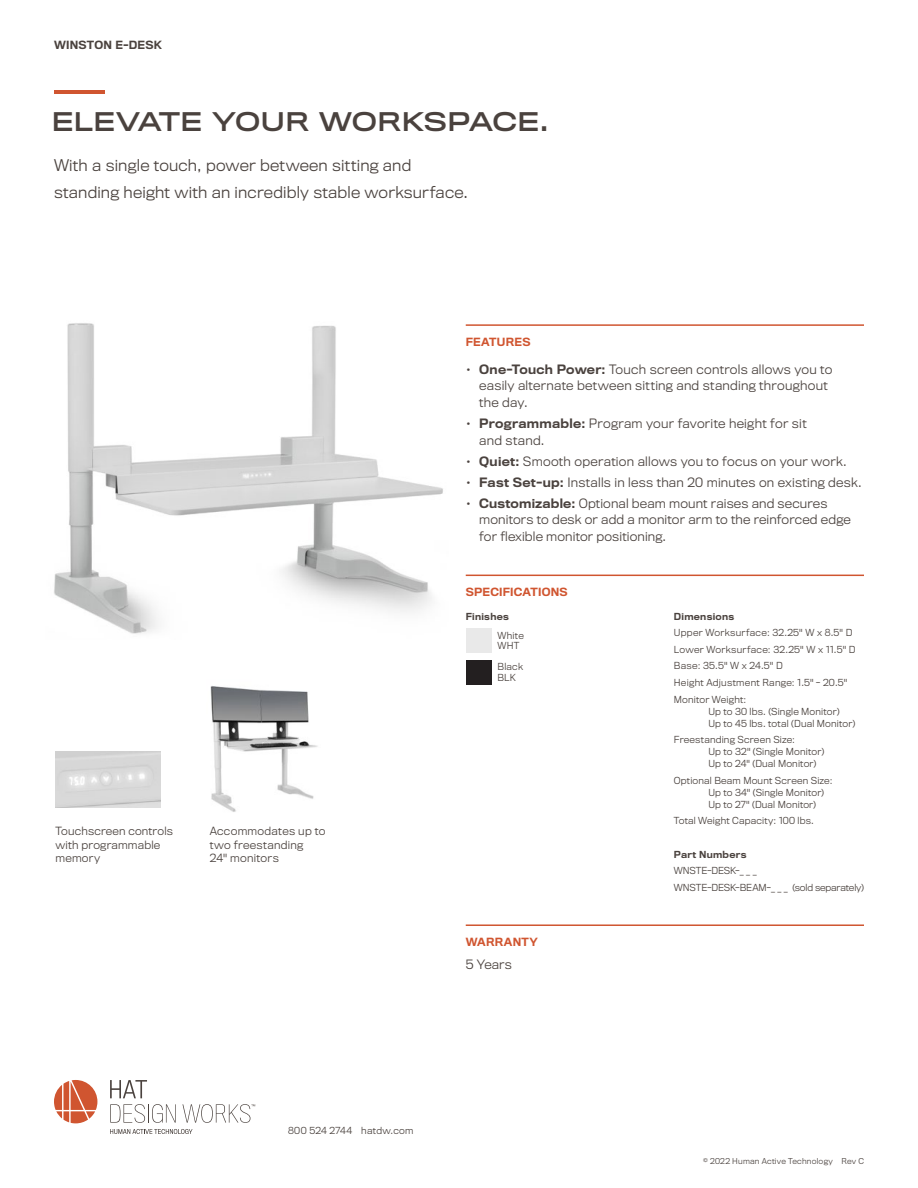
<style>
.page{position:relative;width:918px;height:1188px;background:#fff}
.page>*{position:absolute;margin:0;border:0;box-sizing:border-box;transform-origin:0 0}
.Intro_Header{font:24px "Titling Gothic FB Wide Standard";letter-spacing:-.005em;color:#4a423e}
.Description_-_Main{font:300 15px/27px "Titling Gothic FB";letter-spacing:.015em;color:#4a423e}
.Body_-_Features{font:300 12px/16.5px "Titling Gothic FB";letter-spacing:.02em;color:#4a423e}
.Body_-_Warranty{font:300 12px "Titling Gothic FB";letter-spacing:.015em;color:#4a423e}
.t1{font:300 10.5px/13.5px "Titling Gothic FB";letter-spacing:.02em;color:#4a423e}
.Subhead{font:500 10.5px "Titling Gothic FB";letter-spacing:.02em;color:#d05530}
.Product_Name_-_Small{font:500 10.5px "Titling Gothic FB";letter-spacing:.025em;color:#4a423e}
.Body_-_Specification{font:300 9px/12px "Titling Gothic FB";letter-spacing:.02em;color:#4a423e}
.Body_-_Specification-2{font:300 9px "Titling Gothic FB";letter-spacing:-.015em;color:#4a423e}
.Body_-_Specification-3{font:500 9px "Titling Gothic FB";letter-spacing:.035em;color:#4a423e}
.Contact_Info{font:300 9px "Titling Gothic FB";letter-spacing:.035em;color:#4a423e}
.Body_-_Specification-4{font:300 9px "Titling Gothic FB";letter-spacing:-.01em;color:#4a423e}
.Finishes{font:300 9px "Titling Gothic FB";letter-spacing:.035em;color:#4a423e}
.Swatches{font:300 9px "Titling Gothic FB";letter-spacing:.03em;color:#4a423e}
.Copyright{font:300 7.5px "Titling Gothic FB";letter-spacing:.03em;color:#4a423e}
.s1{font-weight:500}
</style>
<div class="page">
<hr style="left:466px;top:324px;width:398px;height:2px;background:#d05530">
<hr style="left:466px;top:575px;width:398px;height:1px;background:#d05530">
<div style="left:466px;top:628px;width:25px;height:25px;background:#e9e9e9"></div>
<div style="left:466px;top:660px;width:25px;height:25px;background:#231f20"></div>
<hr style="left:466px;top:924px;width:398px;height:2px;background:#d05530">
<img style="left:54px;top:323px;width:389px;height:311px">
<img style="left:56px;top:752px;width:105px;height:56px">
<img style="left:210px;top:686px;width:108px;height:126px">
<svg style="left:54px;top:1080px;width:43px;height:43px"></svg>
<svg style="left:110px;top:1104px;width:66px;height:19px"></svg>
<svg style="left:110px;top:1080px;width:37px;height:18px"></svg>
<svg style="left:182px;top:1104px;width:73px;height:19px"></svg>
<svg style="left:110px;top:1129px;width:83px;height:5px"></svg>
<hr style="left:54px;top:91px;width:51px;height:3px;background:#d05530">
<p class="Product_Name_-_Small" style="left:54px;top:38px;width:109px">WINSTON E-DESK</p>
<p class="Intro_Header" style="left:51px;top:107px;width:499px">ELEVATE YOUR WORKSPACE.</p>
<p class="Description_-_Main" style="left:54px;top:152px;width:416px">With a single touch, power between sitting and standing height with an incredibly stable worksurface.</p>
<p class="t1" style="left:56px;top:824px;width:119px">Touchscreen controls with programmable memory</p>
<p class="t1" style="left:210px;top:824px;width:117px">Accommodates up to two freestanding<br>24" monitors</p>
<p class="Subhead" style="left:466px;top:336px;width:66px">FEATURES</p>
<p class="Body_-_Features" style="left:479px;top:361px;width:355px;text-indent:-14px"><span class="s1">• One-Touch Power:</span> Touch screen controls allows you to easily alternate between sitting and standing throughout the day.</p>
<p class="Body_-_Features" style="left:479px;top:415px;width:329px;text-indent:-14px"><span class="s1">• Programmable:</span> Program your favorite height for sit and stand.</p>
<p class="Body_-_Features" style="left:466px;top:453px;width:383px"><span class="s1">• Quiet:</span> Smooth operation allows you to focus on your work.</p>
<p class="Body_-_Features" style="left:466px;top:474px;width:398px"><span class="s1">• Fast Set-up:</span> Installs in less than 20 minutes on existing desk.</p>
<p class="Body_-_Features" style="left:479px;top:495px;width:373px;text-indent:-14px"><span class="s1">• Customizable:</span> Optional beam mount raises and secures monitors to desk or add a monitor arm to the reinforced edge for flexible monitor positioning.</p>
<p class="Subhead" style="left:466px;top:586px;width:104px">SPECIFICATIONS</p>
<p class="Body_-_Specification-3" style="left:466px;top:611px;width:45px">Finishes</p>
<p class="Finishes" style="left:497px;top:630px;width:28px">White</p>
<p class="Finishes" style="left:497px;top:641px;width:24px">WHT</p>
<p class="Swatches" style="left:497px;top:662px;width:27px">Black</p>
<p class="Swatches" style="left:497px;top:672px;width:20px">BLK</p>
<p class="Subhead" style="left:466px;top:936px;width:74px">WARRANTY</p>
<p class="Body_-_Warranty" style="left:466px;top:958px;width:48px">5 Years</p>
<p class="Body_-_Specification-3" style="left:674px;top:611px;width:62px">Dimensions</p>
<p class="Body_-_Specification" style="left:674px;top:627px;width:180px">Upper Worksurface: 32.25" W x 8.5" D</p>
<p class="Body_-_Specification" style="left:674px;top:643px;width:183px">Lower Worksurface: 32.25" W x 11.5" D</p>
<p class="Body_-_Specification" style="left:674px;top:660px;width:110px">Base: 35.5" W x 24.5" D</p>
<p class="Body_-_Specification" style="left:674px;top:677px;width:175px">Height Adjustment Range: 1.5" - 20.5"</p>
<p class="Body_-_Specification" style="left:708px;top:693px;width:148px;text-indent:-34px">Monitor Weight:<br>Up to 30 lbs. (Single Monitor)<br>Up to 45 lbs. total (Dual Monitor)</p>
<p class="Body_-_Specification" style="left:708px;top:734px;width:117px;text-indent:-34px">Freestanding Screen Size:<br>Up to 32" (Single Monitor)<br>Up to 24" (Dual Monitor)</p>
<p class="Body_-_Specification" style="left:708px;top:774px;width:126px;text-indent:-34px">Optional Beam Mount Screen Size:<br>Up to 34" (Single Monitor)<br>Up to 27" (Dual Monitor)</p>
<p class="Body_-_Specification" style="left:674px;top:815px;width:142px">Total Weight Capacity: 100 lbs.</p>
<p class="Body_-_Specification-3" style="left:674px;top:849px;width:74px">Part Numbers</p>
<p class="Body_-_Specification-4" style="left:674px;top:865px;width:84px">WNSTE-DESK-_ _ _</p>
<p class="Body_-_Specification-2" style="left:674px;top:882px;width:192px">WNSTE-DESK-BEAM-_ _ _ (sold separately)</p>
<p class="Contact_Info" style="left:288px;top:1125px;width:127px">800 524 2744 hatdw.com</p>
<p class="Copyright" style="left:703px;top:1157px;width:162px">© 2022 Human Active Technology Rev C</p>
</div>
